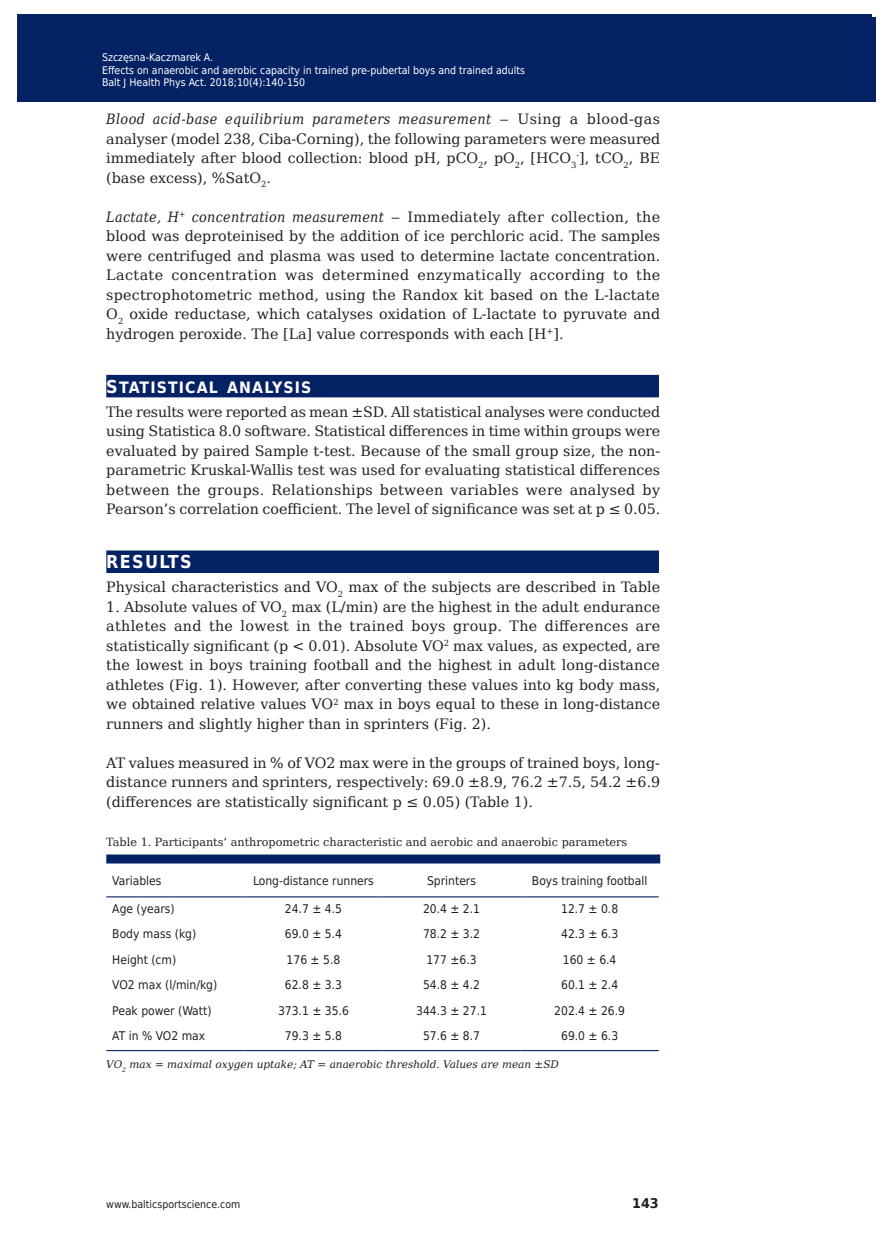
<style>
.page{position:relative;width:893px;height:1255px;background:#fff}
.page>*{position:absolute;margin:0;border:0;box-sizing:border-box;transform-origin:0 0}
.t1{font:700 17.85px "DejaVu Sans Condensed";letter-spacing:.07em;color:#fff}
.t2{font:700 15.75px "DejaVu Sans Condensed";letter-spacing:.07em;color:#fff}
.t3{font:14.25px/19.5px "DejaVu Serif";color:#231f20;text-align:justify}
.t4{font:italic 14.25px "DejaVu Serif Condensed";letter-spacing:.03em;color:#231f20}
.t5{font:700 13.35px "DejaVu Sans";color:#231f20;scale:.96 1}
.t6{font:12px "DejaVu Sans Condensed";color:#231f20}
.t7{font:11.25px "DejaVu Serif";color:#222221}
.t8{font:10.5px/12.6px "DejaVu Sans Condensed";color:#fff}
.t9{font:italic 10.5px "DejaVu Serif";color:#231f20}
.t10{font:10.5px "DejaVu Sans";color:#fff}
.t11{font:10.5px "DejaVu Sans Condensed";color:#231f20}
.s1{font-family:"DejaVu Serif";font-style:normal}
.s2{font-size:17.85px}
</style>
<div class="page">
<div style="left:17px;top:17px;width:859px;height:85px;background:#052265"></div>
<div style="left:106px;top:375px;width:553px;height:22px;background:#052265"></div>
<div style="left:106px;top:550px;width:553px;height:23px;background:#052265"></div>
<div style="left:106px;top:854px;width:554px;height:9px;background:#052265"></div>
<hr style="left:106px;top:896px;width:138px;height:1px;background:#052265">
<hr style="left:244px;top:896px;width:138px;height:1px;background:#052265">
<hr style="left:382px;top:896px;width:139px;height:1px;background:#052265">
<hr style="left:521px;top:896px;width:138px;height:1px;background:#052265">
<hr style="left:106px;top:1049px;width:138px;height:2px;background:#052265">
<hr style="left:244px;top:1049px;width:138px;height:2px;background:#052265">
<hr style="left:382px;top:1049px;width:139px;height:2px;background:#052265">
<hr style="left:521px;top:1049px;width:138px;height:2px;background:#052265">
<div style="left:17px;top:14px;width:855px;height:85px;background:#052265"></div>
<p class="t8" style="left:102px;top:51px;width:424px">Szczęsna-Kaczmarek A.<br>Effects on anaerobic and aerobic capacity in trained pre-pubertal boys and trained adults<br>Balt J Health Phys Act. 2018;10(4):140-150</p>
<p class="t8" style="left:108px;top:55px;width:341px">Szczesna-Kaczmarek A<br>Blood K+ concentration balance after prolonged submaximal exercise...</p>
<p class="t10" style="left:108px;top:78px;width:224px">Balt J Health Phys Act 2014; 1(1): 233-244</p>
<p class="t4" style="left:106px;top:108px;width:555px">Blood acid-base equilibrium parameters measurement <span class="s1">‒ Using a blood-gas</span></p>
<p class="t3" style="left:106px;top:128px;width:555px">analyser (model 238, Ciba-Corning), the following parameters were measured immediately after blood collection: blood pH, pCO<sub>2</sub>, pO<sub>2</sub>, [HCO<sub>3</sub><sup>-</sup>], tCO<sub>2</sub>, BE (base excess), %SatO<sub>2</sub>.</p>
<p class="t4" style="left:106px;top:206px;width:555px">Lactate, H<sup>+</sup> concentration measurement <span class="s1">‒ Immediately after collection, the</span></p>
<p class="t3" style="left:106px;top:226px;width:556px">blood was deproteinised by the addition of ice perchloric acid. The samples were centrifuged and plasma was used to determine lactate concentration.<br>Lactate concentration was determined enzymatically according to the spectrophotometric method, using the Randox kit based on the L-lactate O<sub>2</sub> oxide reductase, which catalyses oxidation of L-lactate to pyruvate and hydrogen peroxide. The [La] value corresponds with each [H<sup>+</sup>].</p>
<p class="t2" style="left:106px;top:374px;width:207px"><span class="s2">S</span>TATISTICAL ANALYSIS</p>
<p class="t3" style="left:106px;top:401px;width:556px">The results were reported as mean ±SD. All statistical analyses were conducted using Statistica 8.0 software. Statistical differences in time within groups were evaluated by paired Sample t-test. Because of the small group size, the non&shy;parametric Kruskal-Wallis test was used for evaluating statistical differences between the groups. Relationships between variables were analysed by Pearson’s correlation coefficient. The level of significance was set at p ≤ 0.05.</p>
<p class="t1" style="left:106px;top:547px;width:87px">RESULTS</p>
<p class="t3" style="left:106px;top:577px;width:555px">Physical characteristics and VO<sub>2</sub> max of the subjects are described in Table</p>
<p class="t3" style="left:106px;top:596px;width:555px">1. Absolute values of VO<sub>2</sub> max (L/min) are the highest in the adult endurance athletes and the lowest in the trained boys group. The differences are statistically significant (p &lt; 0.01). Absolute VO<sup>2</sup> max values, as expected, are the lowest in boys training football and the highest in adult long-distance athletes (Fig. 1). However, after converting these values into kg body mass, we obtained relative values VO<sup>2</sup> max in boys equal to these in long-distance runners and slightly higher than in sprinters (Fig. 2).</p>
<p class="t3" style="left:106px;top:752px;width:555px">AT values measured in % of VO2 max were in the groups of trained boys, long&shy;distance runners and sprinters, respectively: 69.0 ±8.9, 76.2 ±7.5, 54.2 ±6.9 (differences are statistically significant p ≤ 0.05) (Table 1).</p>
<p class="t7" style="left:106px;top:833px;width:522px">Table 1. Participants’ anthropometric characteristic and aerobic and anaerobic parameters</p>
<p class="t6" style="left:112px;top:871px;width:51px">Variables</p>
<p class="t6" style="left:253px;top:871px;width:122px">Long-distance runners</p>
<p class="t6" style="left:427px;top:871px;width:50px">Sprinters</p>
<p class="t6" style="left:532px;top:871px;width:117px">Boys training football</p>
<p class="t6" style="left:112px;top:898px;width:64px">Age (years)</p>
<p class="t6" style="left:285px;top:898px;width:59px">24.7 ± 4.5</p>
<p class="t6" style="left:423px;top:898px;width:59px">20.4 ± 2.1</p>
<p class="t6" style="left:561px;top:898px;width:59px">12.7 ± 0.8</p>
<p class="t6" style="left:112px;top:924px;width:86px">Body mass (kg)</p>
<p class="t6" style="left:285px;top:924px;width:59px">69.0 ± 5.4</p>
<p class="t6" style="left:423px;top:924px;width:59px">78.2 ± 3.2</p>
<p class="t6" style="left:561px;top:924px;width:59px">42.3 ± 6.3</p>
<p class="t6" style="left:112px;top:949px;width:66px">Height (cm)</p>
<p class="t6" style="left:287px;top:949px;width:55px">176 ± 5.8</p>
<p class="t6" style="left:426px;top:949px;width:52px">177 ±6.3</p>
<p class="t6" style="left:563px;top:949px;width:55px">160 ± 6.4</p>
<p class="t6" style="left:112px;top:975px;width:107px">VO2 max (l/min/kg)</p>
<p class="t6" style="left:285px;top:975px;width:59px">62.8 ± 3.3</p>
<p class="t6" style="left:423px;top:975px;width:59px">54.8 ± 4.2</p>
<p class="t6" style="left:561px;top:975px;width:59px">60.1 ± 2.4</p>
<p class="t6" style="left:112px;top:1000px;width:101px">Peak power (Watt)</p>
<p class="t6" style="left:278px;top:1000px;width:72px">373.1 ± 35.6</p>
<p class="t6" style="left:416px;top:1000px;width:72px">344.3 ± 27.1</p>
<p class="t6" style="left:554px;top:1000px;width:72px">202.4 ± 26.9</p>
<p class="t6" style="left:112px;top:1026px;width:94px">AT in % VO2 max</p>
<p class="t6" style="left:285px;top:1026px;width:59px">79.3 ± 5.8</p>
<p class="t6" style="left:423px;top:1026px;width:59px">57.6 ± 8.7</p>
<p class="t6" style="left:561px;top:1026px;width:59px">69.0 ± 6.3</p>
<p class="t9" style="left:106px;top:1056px;width:454px">VO<sub>2</sub> max = maximal oxygen uptake; AT = anaerobic threshold. Values are mean ±SD</p>
<p class="t11" style="left:106px;top:1195px;width:136px">www.balticsportscience.com</p>
<p class="t5" style="left:632px;top:1192px;width:29px">143</p>
</div>
